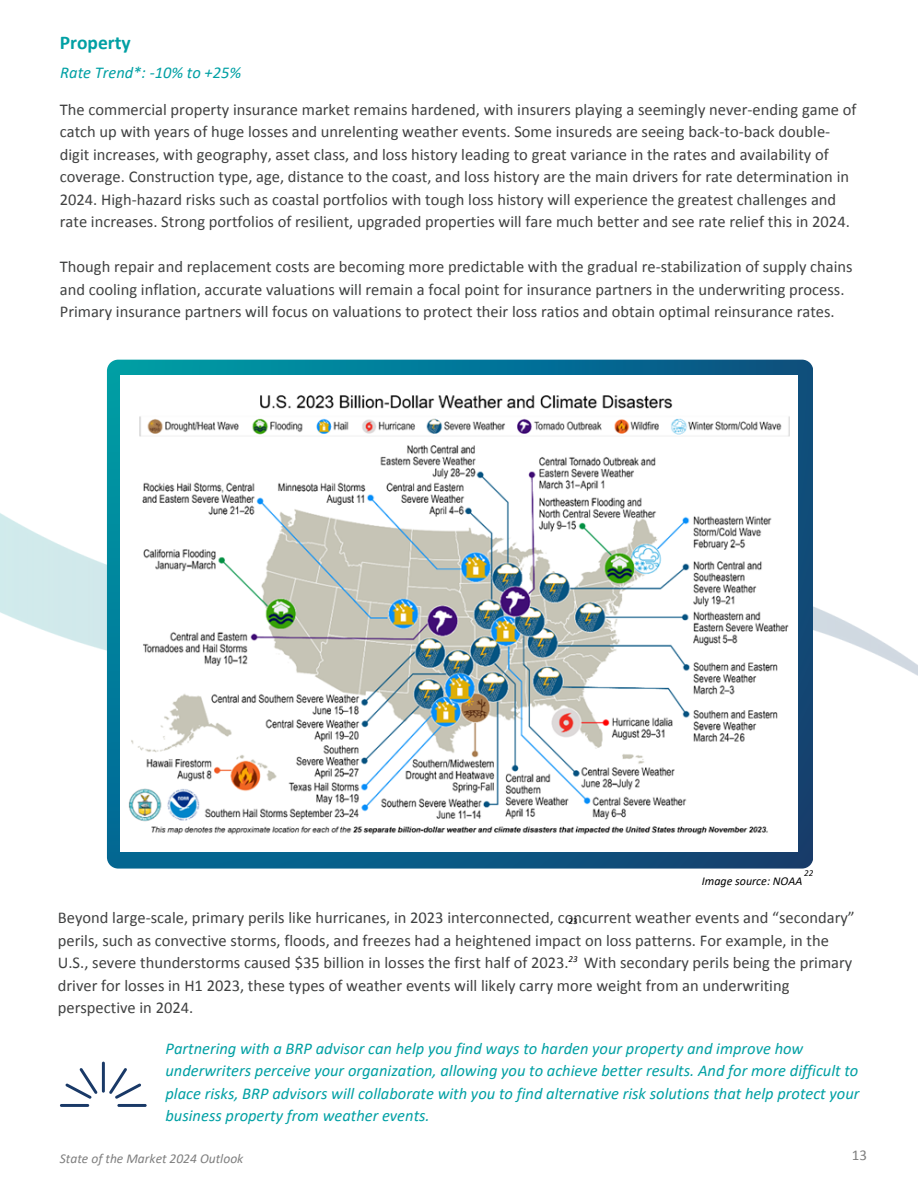
<style>
.page{position:relative;width:918px;height:1188px;background:#fff}
.page>*{position:absolute;margin:0;border:0;box-sizing:border-box;transform-origin:0 0}
.t1{font:700 19.5px "Calibri";color:#00a0a4}
.t2{font:16.5px/22.5px "Calibri";color:#404141}
.t3{font:italic 16.5px/22.5px "Calibri";color:#00a0a4}
.t4{font:15px "Calibri";color:#7f7f7f}
.t5{font:italic 13.5px "Calibri";color:#7f7f7f}
.t6{font:italic 12px "Calibri";color:#000}
.t7{font:italic 9px "Calibri";color:#000}
.t8{font:9px "Calibri";color:#000}
</style>
<div class="page">
<img style="left:0;top:383px;width:918px;height:312px">
<svg style="left:107px;top:360px;width:706px;height:509px;background:#126b8e"></svg>
<img style="left:121px;top:376px;width:677px;height:476px">
<hr style="left:102px;top:1062px;width:3px;height:31px;background:#193967">
<svg style="left:109px;top:1068px;width:32px;height:31px"></svg>
<svg style="left:65px;top:1068px;width:33px;height:31px"></svg>
<hr style="left:117px;top:1104px;width:29px;height:3px;background:#193967">
<hr style="left:60px;top:1104px;width:29px;height:3px;background:#193967">
<h2 class="t1" style="left:60px;top:35px;width:72px">Property</h2>
<h2 class="t3" style="left:60px;top:62px;width:183px">Rate Trend*: -10% to +25%</h2>
<h2 class="t2" style="left:60px;top:99px;width:798px">The commercial property insurance market remains hardened, with insurers playing a seemingly never-ending game of catch up with years of huge losses and unrelenting weather events. Some insureds are seeing back-to-back double&shy;digit increases, with geography, asset class, and loss history leading to great variance in the rates and availability of coverage. Construction type, age, distance to the coast, and loss history are the main drivers for rate determination in 2024. High-hazard risks such as coastal portfolios with tough loss history will experience the greatest challenges and rate increases. Strong portfolios of resilient, upgraded properties will fare much better and see rate relief this in 2024.</h2>
<h2 class="t2" style="left:60px;top:257px;width:794px">Though repair and replacement costs are becoming more predictable with the gradual re-stabilization of supply chains and cooling inflation, accurate valuations will remain a focal point for insurance partners in the underwriting process.<br>Primary insurance partners will focus on valuations to protect their loss ratios and obtain optimal reinsurance rates.</h2>
<p class="t7" style="left:804px;top:869px;width:11px">22</p>
<p class="t6" style="left:702px;top:876px;width:102px">Image source: NOAA</p>
<p class="t2" style="left:58px;top:908px;width:798px">Beyond large-scale, primary perils like hurricanes, in 2023 interconnected, concurrent weather events and “secondary” perils, such as convective storms, floods, and freezes had a heightened impact on loss patterns. For example, in the U.S., severe thunderstorms caused $35 billion in losses the first half of 2023. With secondary perils being the primary driver for losses in H1 2023, these types of weather events will likely carry more weight from an underwriting perspective in 2024.</p>
<p class="t3" style="left:166px;top:1039px;width:695px">Partnering with a BRP advisor can help you find ways to harden your property and improve how underwriters perceive your organization, allowing you to achieve better results. And for more difficult to place risks, BRP advisors will collaborate with you to find alternative risk solutions that help protect your business property from weather events.</p>
<p class="t8" style="left:569px;top:917px;width:11px">23</p>
<h2 class="t7" style="left:569px;top:955px;width:11px">23</h2>
<p class="t5" style="left:60px;top:1152px;width:185px">State of the Market 2024 Outlook</p>
<p class="t4" style="left:852px;top:1149px;width:17px">13</p>
</div>
